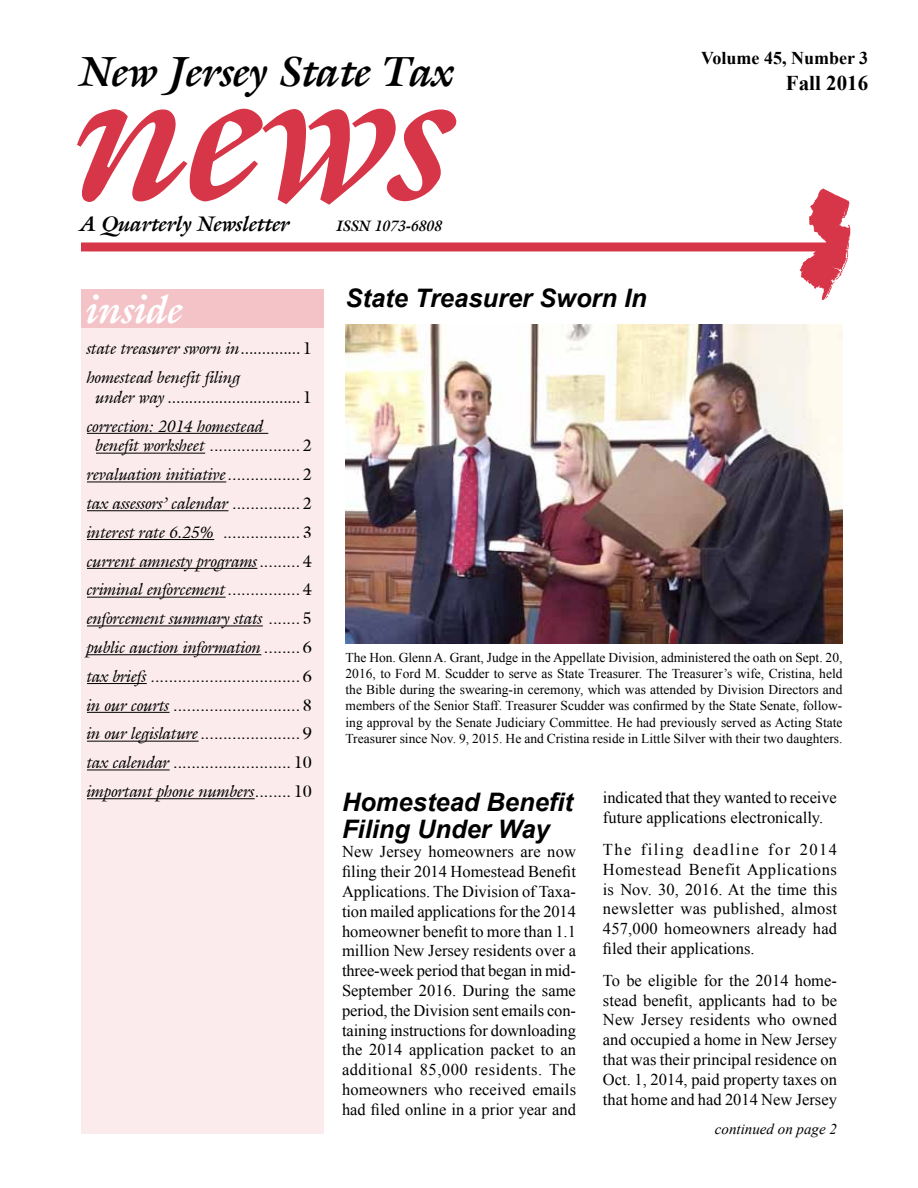
<style>
.page{position:relative;width:918px;height:1188px;background:#fff}
.page>*{position:absolute;margin:0;border:0;box-sizing:border-box;transform-origin:0 0}
.t1{font:192px "Joulliard Bold Italic SWFTE";color:#d73648}
.t2{font:42px "Joulliard Bold Italic SWFTE";color:#000}
.t3{font:39px "Joulliard Bold Italic SWFTE";color:#fff}
.t4{font:italic 700 25.5px/27px "Arial";color:#000}
.t5{font:21px "Joulliard Bold Italic SWFTE";color:#000}
.t6{font:700 21px "Times New Roman";color:#000}
.t7{font:700 18px "Times New Roman";color:#000}
.t8{font:16.5px/19.8px "Times New Roman";color:#000;text-align:justify}
.t9{font:16.5px/28.8px "Joulliard Italic SWFTE";color:#000}
.t10{font:16.5px/28.8px "Joulliard Regular SWFTE";color:#000;text-align:justify}
.t11{font:italic 15px "Times New Roman";color:#000}
.t12{font:15px "Joulliard Bold Italic SWFTE";color:#000}
.t13{font:13.5px/16.2px "Times New Roman";color:#000;text-align:justify}
.s1{font-family:"Joulliard Regular SWFTE"}
.s2{font-family:"Joulliard Italic SWFTE"}
</style>
<div class="page">
<div style="left:81px;top:242px;width:756px;height:9px;background:#d73648"></div>
<div style="left:81px;top:327px;width:243px;height:807px;background:#fbebed"></div>
<div style="left:81px;top:289px;width:243px;height:39px;background:#f3c3c8"></div>
<hr style="left:87px;top:433px;width:181px;height:1px;background:#000">
<hr style="left:96px;top:453px;width:109px;height:1px;background:#000">
<hr style="left:87px;top:482px;width:139px;height:1px;background:#000">
<hr style="left:87px;top:510px;width:141px;height:1px;background:#000">
<hr style="left:87px;top:539px;width:127px;height:1px;background:#000">
<hr style="left:87px;top:568px;width:170px;height:1px;background:#000">
<hr style="left:87px;top:597px;width:139px;height:1px;background:#000">
<hr style="left:87px;top:626px;width:176px;height:1px;background:#000">
<hr style="left:87px;top:654px;width:174px;height:1px;background:#000">
<hr style="left:87px;top:683px;width:60px;height:1px;background:#000">
<hr style="left:87px;top:712px;width:83px;height:1px;background:#000">
<hr style="left:87px;top:741px;width:112px;height:1px;background:#000">
<hr style="left:87px;top:770px;width:83px;height:1px;background:#000">
<hr style="left:87px;top:798px;width:168px;height:1px;background:#000">
<img style="left:346px;top:325px;width:496px;height:318px">
<img style="left:797px;top:188px;width:54px;height:112px">
<h2 class="t2" style="left:81px;top:44px;width:376px">New Jersey State Tax</h2>
<h1 class="t1" style="left:81px;top:8px;width:379px">news</h1>
<p class="t5" style="left:81px;top:210px;width:211px">A Quarterly Newsletter</p>
<p class="t12" style="left:337px;top:216px;width:107px">ISSN 1073-6808</p>
<p class="t7" style="left:701px;top:46px;width:169px">Volume 45, Number 3</p>
<p class="t6" style="left:786px;top:68px;width:84px">Fall 2016</p>
<h3 class="t3" style="left:87px;top:284px;width:98px">inside</h3>
<p class="t9" style="left:87px;top:334px;width:226px">state treasurer sworn in..............<span class="s1">1 </span>homestead benefit filing</p>
<p class="t9" style="left:87px;top:383px;width:226px;text-indent:9px">under way ...............................<span class="s1">1 </span>correction: 2014 homestead</p>
<p class="t10" style="left:96px;top:431px;width:218px"><span class="s2">benefit worksheet</span> .................... 2</p>
<p class="t9" style="left:87px;top:460px;width:226px">revaluation initiative<span class="s1">................ 2 </span>tax assessors’ calendar <span class="s1">............... 2</span></p>
<p class="t10" style="left:87px;top:517px;width:226px"><span class="s2">interest rate 6.25%</span> ................. 3</p>
<p class="t9" style="left:87px;top:546px;width:226px;text-align:justify">current amnesty programs<span class="s1">......... 4 </span>criminal enforcement<span class="s1">................ 4 </span>enforcement summary stats <span class="s1">....... 5 </span>public auction information <span class="s1">........ 6</span></p>
<p class="t10" style="left:87px;top:661px;width:226px"><span class="s2">tax briefs</span> ................................. 6 <span class="s2">in our courts</span> ............................ 8 <span class="s2">in our legislature</span>...................... 9 <span class="s2">tax calendar</span> .......................... 10</p>
<p class="t9" style="left:87px;top:777px;width:226px">important phone numbers<span class="s1">........ 10</span></p>
<h3 class="t4" style="left:346px;top:286px;width:303px">State Treasurer Sworn In</h3>
<p class="t13" style="left:346px;top:649px;width:499px">The Hon. Glenn A. Grant, Judge in the Appellate Division, administered the oath on Sept. 20, 2016, to Ford M. Scudder to serve as State Treasurer. The Treasurer’s wife, Cristina, held the Bible during the swearing-in ceremony, which was attended by Division Directors and members of the Senior Staff. Treasurer Scudder was confirmed by the State Senate, follow&shy;ing approval by the Senate Judiciary Committee. He had previously served as Acting State Treasurer since Nov. 9, 2015. He and Cristina reside in Little Silver with their two daughters.</p>
<h3 class="t4" style="left:342px;top:789px;width:232px">Homestead Benefit<br>Filing Under Way</h3>
<p class="t8" style="left:342px;top:842px;width:236px">New Jersey homeowners are now filing their 2014 Homestead Benefit Applications. The Division of Taxa&shy;tion mailed applications for the 2014 homeowner benefit to more than 1.1 million New Jersey residents over a three-week period that began in mid-September 2016. During the same period, the Division sent emails con&shy;taining instructions for downloading the 2014 application packet to an additional 85,000 residents. The homeowners who received emails had filed online in a prior year and</p>
<p class="t8" style="left:603px;top:788px;width:235px">indicated that they wanted to receive future applications electronically.</p>
<p class="t8" style="left:603px;top:839px;width:236px">The filing deadline for 2014<br>Homestead Benefit Applications is Nov. 30, 2016. At the time this newsletter was published, almost 457,000 homeowners already had filed their applications.</p>
<p class="t8" style="left:603px;top:970px;width:236px">To be eligible for the 2014 home&shy;stead benefit, applicants had to be New Jersey residents who owned and occupied a home in New Jersey that was their principal residence on Oct. 1, 2014, paid property taxes on that home and had 2014 New Jersey</p>
<p class="t11" style="left:715px;top:1119px;width:124px">continued on page 2</p>
</div>
